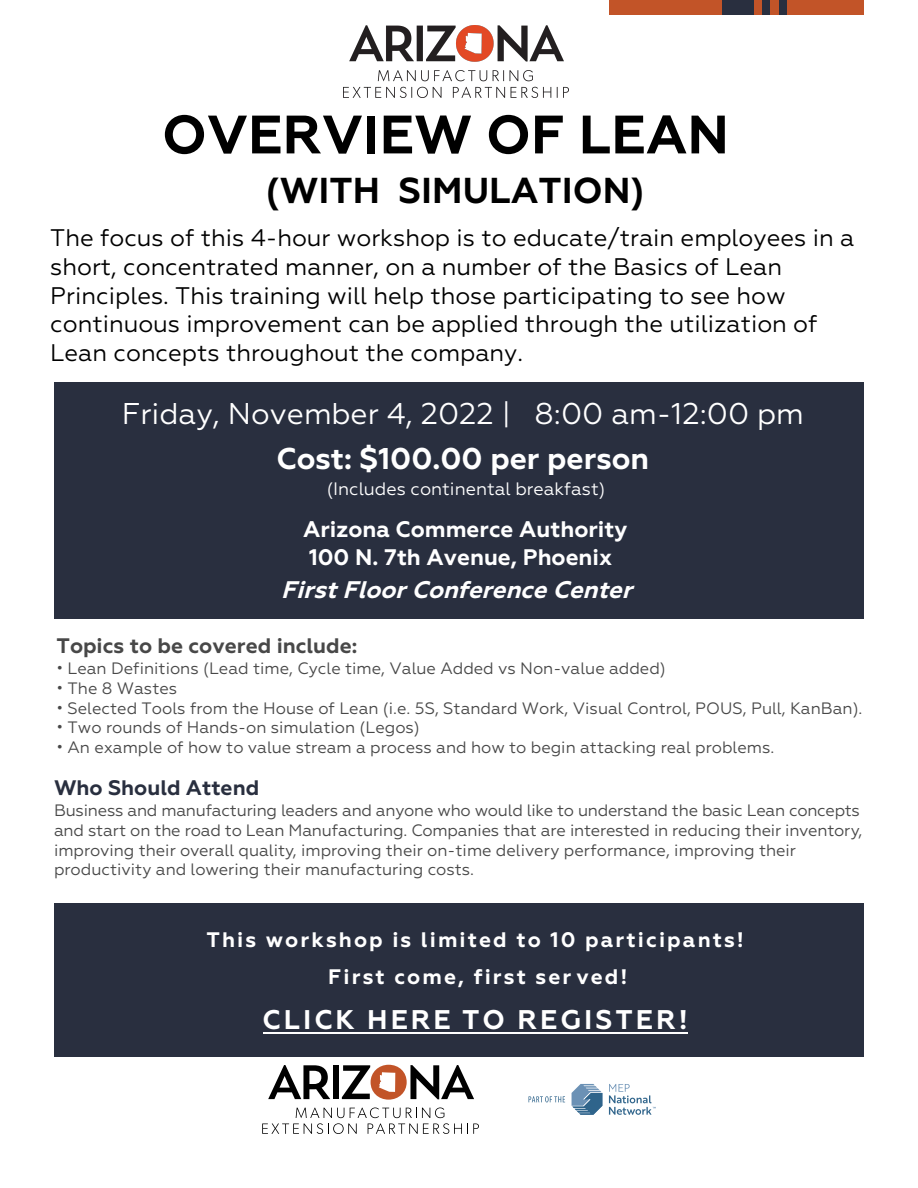
<style>
.page{position:relative;width:918px;height:1188px;background:#fff}
.page>*{position:absolute;margin:0;border:0;box-sizing:border-box;transform-origin:0 0}
.t1{font:700 54px "Geometria";color:#000}
.t2{font:700 36px "Geometria";color:#000}
.t3{font:30px "Geometria";color:#fff}
.t4{font:700 30px "Geometria";color:#fff}
.t5{font:700 27px "Geometria";letter-spacing:.11em;color:#fff}
.t6{font:24px/28.8px "Geometria";color:#000}
.t7{font:italic 700 24px "Geometria";color:#fff}
.t8{font:700 22.5px/28px "Geometria";color:#fff}
.t9{font:700 21px/37px "Geometria";letter-spacing:.1em;color:#fff;text-align:center}
.t10{font:700 21px "Geometria";color:#484848}
.t11{font:700 21px "Geometria";color:#292f3f}
.t12{font:18px "Geometria";color:#fff}
.t13{font:16.5px/19.6px "Geometria";color:#484848}
</style>
<div class="page">
<svg style="left:529px;top:1096px;width:36px;height:6px"></svg>
<svg style="left:572px;top:1084px;width:30px;height:31px"></svg>
<svg style="left:609px;top:1084px;width:47px;height:31px"></svg>
<svg style="left:262px;top:1108px;width:217px;height:26px"></svg>
<svg style="left:268px;top:1065px;width:62px;height:34px"></svg>
<div style="left:333px;top:1065px;width:6px;height:34px;background:#000"></div>
<svg style="left:342px;top:1065px;width:132px;height:35px"></svg>
<div style="left:610px;top:0;width:254px;height:14px;background:#c25428"></div>
<div style="left:723px;top:0;width:31px;height:14px;background:#292f3f"></div>
<div style="left:763px;top:0;width:7px;height:14px;background:#292f3f"></div>
<div style="left:779px;top:0;width:7px;height:14px;background:#292f3f"></div>
<div style="left:54px;top:382px;width:810px;height:236px;background:#292f3f"></div>
<div style="left:54px;top:903px;width:810px;height:154px;background:#292f3f"></div>
<hr style="left:263px;top:1032px;width:424px;height:2px;background:#fff">
<img style="left:344px;top:25px;width:225px;height:72px">
<h1 class="t1" style="left:162px;top:102px;width:569px">OVERVIEW OF LEAN</h1>
<h2 class="t2" style="left:266px;top:169px;width:380px">(WITH SIMULATION)</h2>
<p class="t6" style="left:50px;top:223px;width:806px">The focus of this 4-hour workshop is to educate/train employees in a short, concentrated manner, on a number of the Basics of Lean Principles. This training will help those participating to see how continuous improvement can be applied through the utilization of Lean concepts throughout the company.</p>
<h3 class="t3" style="left:122px;top:396px;width:684px">Friday, November 4, 2022 | 8:00 am-12:00 pm</h3>
<h3 class="t4" style="left:276px;top:441px;width:374px">Cost: $100.00 per person</h3>
<p class="t12" style="left:327px;top:478px;width:280px">(Includes continental breakfast)</p>
<h3 class="t8" style="left:303px;top:515px;width:326px">Arizona Commerce Authority<br>100 N. 7th Avenue, Phoenix</h3>
<h3 class="t7" style="left:281px;top:575px;width:360px">FirstFloorConferenceCenter</h3>
<p class="t10" style="left:56px;top:633px;width:302px">Topics to be covered include:</p>
<p class="t13" style="left:56px;top:659px;width:611px">• Lean Definitions (Lead time, Cycle time, Value Added vs Non-value added)</p>
<p class="t13" style="left:56px;top:678px;width:122px">• The 8 Wastes</p>
<p class="t13" style="left:56px;top:698px;width:808px">• Selected Tools from the House of Lean (i.e. 5S, Standard Work, Visual Control, POUS, Pull, KanBan).</p>
<p class="t13" style="left:56px;top:718px;width:365px">• Two rounds of Hands-on simulation (Legos)</p>
<p class="t13" style="left:56px;top:738px;width:719px">• An example of how to value stream a process and how to begin attacking real problems.</p>
<p class="t11" style="left:54px;top:775px;width:207px">Who Should Attend</p>
<p class="t13" style="left:54px;top:801px;width:810px">Business and manufacturing leaders and anyone who would like to understand the basic Lean concepts and start on the road to Lean Manufacturing. Companies that are interested in reducing their inventory, improving their overall quality, improving their on-time delivery performance, improving their productivity and lowering their manufacturing costs.</p>
<p class="t9" style="left:206px;top:922px;width:539px">This workshop is limited to 10 participants!<br>First come, first ser ved!</p>
<h3 class="t5" style="left:263px;top:1004px;width:427px">CLICK HERE TO REGISTER!</h3>
</div>
